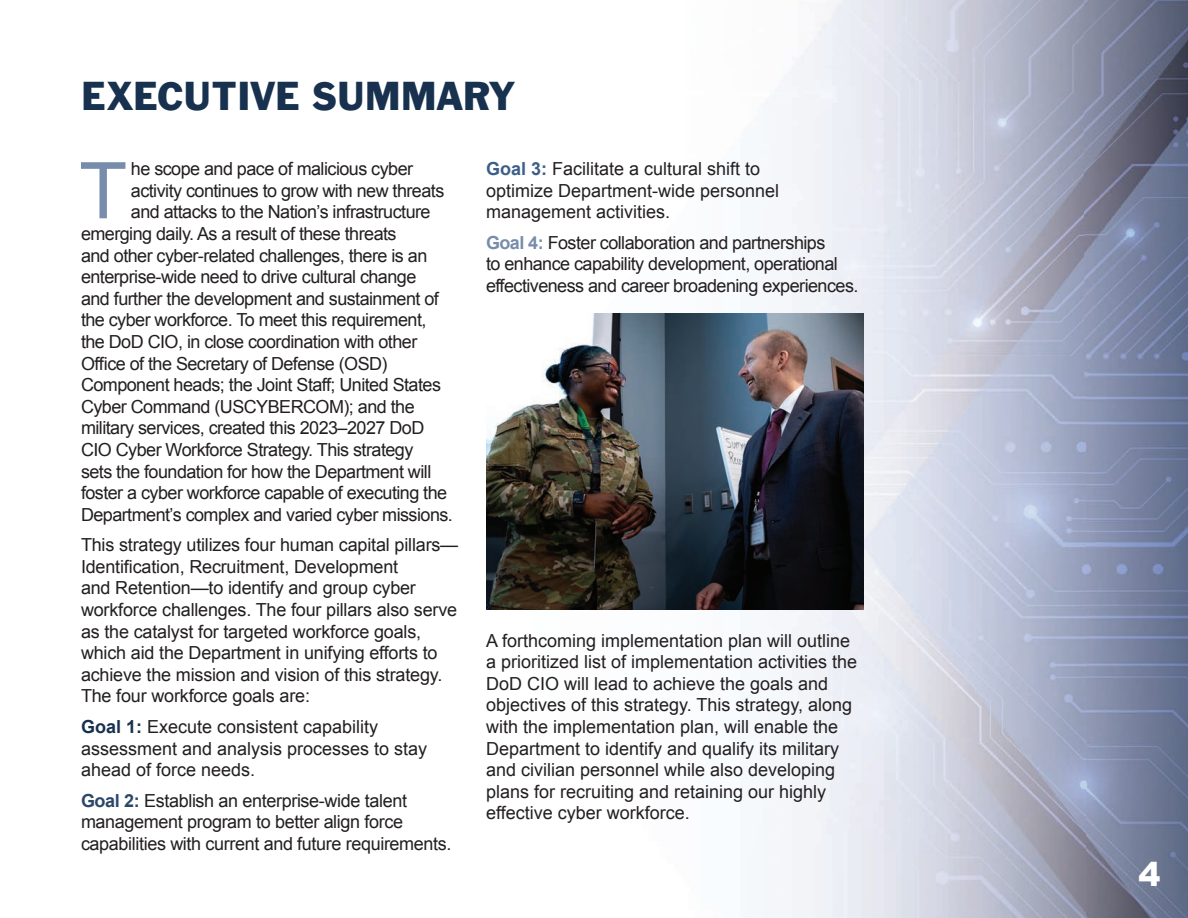
<style>
.page{position:relative;width:1188px;height:918px;background:#fff}
.page>*{position:absolute;margin:0;border:0;box-sizing:border-box;transform-origin:0 0}
.t1{font:78.3px "Arial";color:#788cab}
.t2{font:42px "Franklin Gothic";color:#17314e}
.t3{font:900 33px "Arial";color:#fff}
.t4{font:18px/21.6px "Arial";letter-spacing:-.02em;color:#231f20}
.t5{font:18px/21.6px "Arial";color:#231f20}
.s1{font-weight:700;color:#17314e}
.s2{font-weight:700;color:#2b486b}
.s3{font-weight:700;color:#3c5e88}
.s4{font-weight:700;color:#788cab}
</style>
<div class="page">
<img style="left:593px;top:0;width:595px;height:918px">
<img style="left:486px;top:314px;width:378px;height:296px">
<h2 class="t2" style="left:81px;top:70px;width:435px">EXECUTIVE SUMMARY</h2>
<h1 class="t1" style="left:79px;top:140px;width:49px">T</h1>
<p class="t4" style="left:131px;top:158px;width:284px">he scope and pace of malicious cyber</p>
<p class="t4" style="left:131px;top:180px;width:315px">activity continues to grow with new threats</p>
<p class="t4" style="left:131px;top:201px;width:301px">and attacks to the Nation’s infrastructure</p>
<p class="t4" style="left:81px;top:223px;width:317px">emerging daily. As a result of these threats</p>
<p class="t4" style="left:81px;top:245px;width:348px">and other cyber-related challenges, there is an</p>
<p class="t4" style="left:81px;top:266px;width:337px">enterprise-wide need to drive cultural change</p>
<p class="t4" style="left:81px;top:288px;width:359px">and further the development and sustainment of</p>
<p class="t4" style="left:81px;top:309px;width:347px">the cyber workforce. To meet this requirement,</p>
<p class="t4" style="left:81px;top:331px;width:338px">the DoD CIO, in close coordination with other</p>
<p class="t4" style="left:81px;top:353px;width:308px">Office of the Secretary of Defense (OSD)</p>
<p class="t4" style="left:81px;top:374px;width:362px">Component heads; the Joint Staff; United States</p>
<p class="t4" style="left:81px;top:396px;width:335px">Cyber Command (USCYBERCOM); and the</p>
<p class="t4" style="left:81px;top:417px;width:345px">military services, created this 2023–2027 DoD</p>
<p class="t4" style="left:81px;top:439px;width:334px">CIO Cyber Workforce Strategy. This strategy</p>
<p class="t4" style="left:81px;top:461px;width:352px">sets the foundation for how the Department will</p>
<p class="t4" style="left:81px;top:482px;width:368px">foster a cyber workforce capable of executing the</p>
<p class="t4" style="left:81px;top:504px;width:373px">Department’s complex and varied cyber missions.</p>
<p class="t4" style="left:81px;top:534px;width:379px">This strategy utilizes four human capital pillars— Identification, Recruitment, Development<br>and Retention—to identify and group cyber workforce challenges. The four pillars also serve as the catalyst for targeted workforce goals, which aid the Department in unifying efforts to achieve the mission and vision of this strategy.<br>The four workforce goals are:</p>
<p class="t5" style="left:81px;top:716px;width:348px"><span class="s1">Goal 1:</span> Execute consistent capability assessment and analysis processes to stay ahead of force needs.</p>
<p class="t4" style="left:81px;top:790px;width:372px"><span class="s2">Goal 2:</span> Establish an enterprise-wide talent management program to better align force capabilities with current and future requirements.</p>
<p class="t5" style="left:486px;top:158px;width:295px"><span class="s3">Goal 3:</span> Facilitate a cultural shift to optimize Department-wide personnel management activities.</p>
<p class="t4" style="left:486px;top:232px;width:374px"><span class="s4">Goal 4:</span> Foster collaboration and partnerships<br>to enhance capability development, operational effectiveness and career broadening experiences.</p>
<p class="t5" style="left:486px;top:630px;width:373px">A forthcoming implementation plan will outline a prioritized list of implementation activities the DoD CIO will lead to achieve the goals and objectives of this strategy. This strategy, along with the implementation plan, will enable the Department to identify and qualify its military and civilian personnel while also developing plans for recruiting and retaining our highly effective cyber workforce.</p>
<h3 class="t3" style="left:1139px;top:851px;width:24px">4</h3>
</div>
